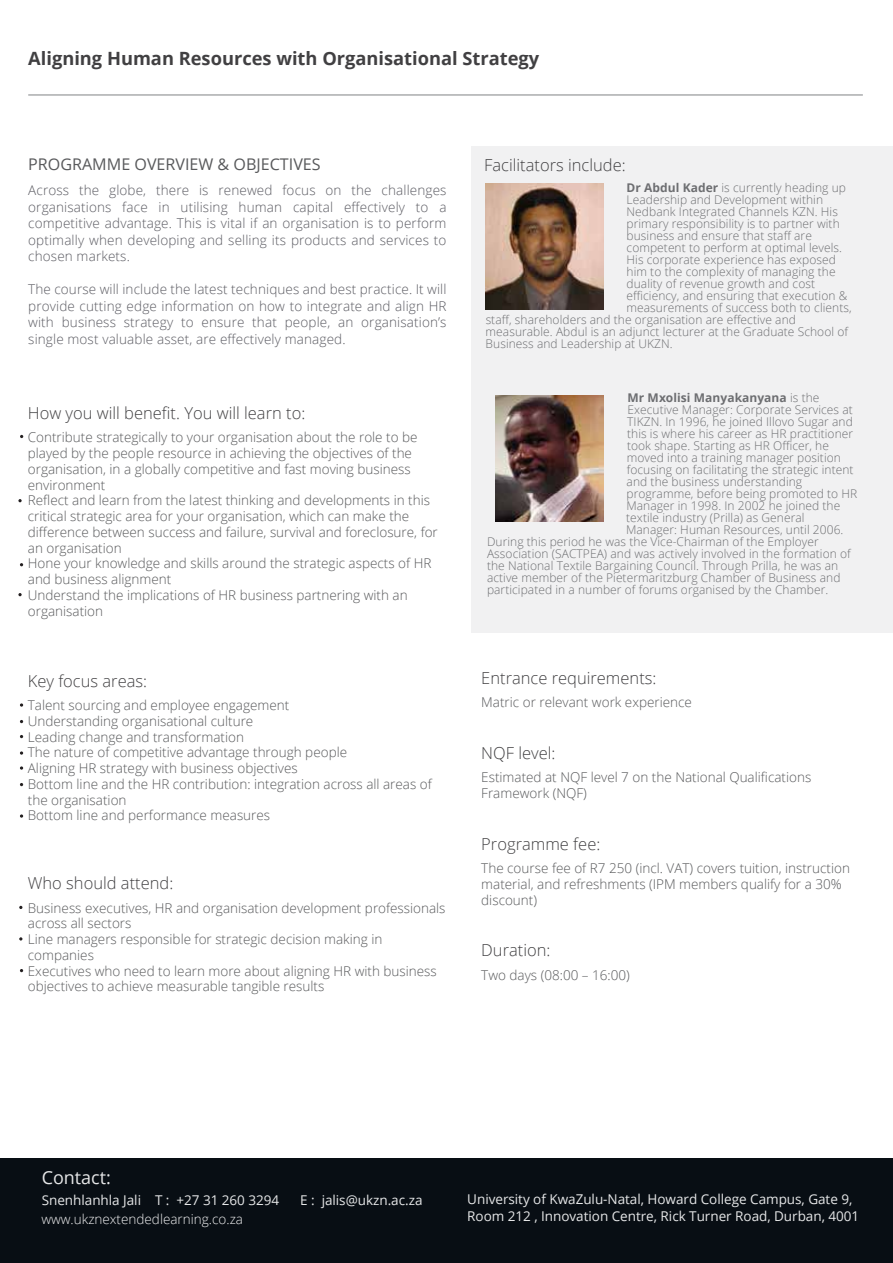
<style>
.page{position:relative;width:893px;height:1263px;background:#fff}
.page>*{position:absolute;margin:0;border:0;box-sizing:border-box;transform-origin:0 0}
.t1{font:700 18.3px "Open Sans";color:#414042}
.t2{font:18px "Open Sans";color:#e6e7e8}
.t3{font:300 16.5px "Open Sans";color:#414042}
.t4{font:16.05px "Open Sans";color:#58595b}
.t5{font:300 13.5px/15.8px "Open Sans";color:#58595b}
.t6{font:300 13.5px/16.5px "Open Sans";letter-spacing:.01em;color:#5b5b62;text-align:justify}
.t7{font:13.5px/16.5px "Open Sans";color:#e6e7e8}
.t8{font:300 13.5px "Open Sans";color:#f1f1f2}
.t9{font:300 12px "Open Sans";letter-spacing:.005em;color:#6d6e71}
.t10{font:700 12px "Open Sans";letter-spacing:.005em;color:#6d6e71}
.s1{font-weight:700}
.s2{font-weight:300}
</style>
<div class="page">
<div style="left:471px;top:147px;width:422px;height:486px;background:#f1f1f2"></div>
<img style="left:486px;top:184px;width:118px;height:126px">
<img style="left:495px;top:395px;width:109px;height:126px">
<div style="left:0;top:1158px;width:893px;height:105px;background:#080e14"></div>
<svg style="left:18px;top:499px;width:4px;height:3px"></svg>
<svg style="left:18px;top:593px;width:4px;height:3px"></svg>
<svg style="left:20px;top:766px;width:3px;height:4px"></svg>
<svg style="left:20px;top:814px;width:3px;height:4px"></svg>
<svg style="left:20px;top:703px;width:3px;height:4px"></svg>
<svg style="left:20px;top:751px;width:3px;height:4px"></svg>
<hr style="left:28px;top:95px;width:835px;height:1px;background:#808285">
<h1 class="t1" style="left:28px;top:46px;width:513px">Aligning Human Resources with Organisational Strategy</h1>
<p class="t4" style="left:28px;top:153px;width:294px">PROGRAMME OVERVIEW &amp; OBJECTIVES</p>
<p class="t6" style="left:28px;top:182px;width:420px">Across the globe, there is renewed focus on the challenges organisations face in utilising human capital effectively to a competitive advantage. This is vital if an organisation is to perform optimally when developing and selling its products and services to chosen markets.</p>
<p class="t6" style="left:28px;top:281px;width:420px">The course will include the latest techniques and best practice. It will provide cutting edge information on how to integrate and align HR with business strategy to ensure that people, an organisation’s single most valuable asset, are effectively managed.</p>
<p class="t3" style="left:28px;top:402px;width:279px">How you will benefit. You will learn to:</p>
<p class="t5" style="left:28px;top:429px;width:411px">Contribute strategically to your organisation about the role to be played by the people resource in achieving the objectives of the organisation, in a globally competitive and fast moving business environment<br>Reflect and learn from the latest thinking and developments in this critical strategic area for your organisation, which can make the difference between success and failure, survival and foreclosure, for an organisation<br>Hone your knowledge and skills around the strategic aspects of HR and business alignment<br>Understand the implications of HR business partnering with an organisation</p>
<p class="t3" style="left:28px;top:669px;width:121px">Key focus areas:</p>
<p class="t5" style="left:28px;top:697px;width:405px">Talent sourcing and employee engagement<br>Understanding organisational culture<br>Leading change and transformation<br>The nature of competitive advantage through people<br>Aligning HR strategy with business objectives<br>Bottom line and the HR contribution: integration across all areas of the organisation<br>Bottom line and performance measures</p>
<p class="t3" style="left:28px;top:872px;width:147px">Who should attend:</p>
<p class="t5" style="left:28px;top:899px;width:419px">Business executives, HR and organisation development professionals across all sectors<br>Line managers responsible for strategic decision making in companies<br>Executives who need to learn more about aligning HR with business objectives to achieve measurable tangible results</p>
<p class="t3" style="left:484px;top:154px;width:143px">Facilitators include:</p>
<p class="t9" style="left:627px;top:180px;width:221px"><span class="s1">Dr Abdul Kader</span> is currently heading up</p>
<p class="t9" style="left:627px;top:192px;width:198px">Leadership and Development within</p>
<p class="t9" style="left:627px;top:204px;width:213px">Nedbank Integrated Channels KZN. His</p>
<p class="t9" style="left:627px;top:216px;width:215px">primary responsibility is to partner with</p>
<p class="t9" style="left:627px;top:228px;width:187px">business and ensure that staff are</p>
<p class="t9" style="left:627px;top:240px;width:217px">competent to perform at optimal levels.</p>
<p class="t9" style="left:627px;top:252px;width:211px">His corporate experience has exposed</p>
<p class="t9" style="left:627px;top:264px;width:211px">him to the complexity of managing the</p>
<p class="t9" style="left:627px;top:276px;width:190px">duality of revenue growth and cost</p>
<p class="t9" style="left:627px;top:288px;width:222px">efficiency, and ensuring that execution &amp;</p>
<p class="t9" style="left:627px;top:300px;width:227px">measurements of success both to clients,</p>
<p class="t9" style="left:486px;top:312px;width:312px">staff, shareholders and the organisation are effective and</p>
<p class="t9" style="left:486px;top:324px;width:364px">measurable. Abdul is an adjunct lecturer at the Graduate School of</p>
<p class="t9" style="left:486px;top:336px;width:189px">Business and Leadership at UKZN.</p>
<p class="t10" style="left:628px;top:390px;width:193px">Mr Mxolisi Manyakanyana <span class="s2">is the</span></p>
<p class="t9" style="left:627px;top:402px;width:227px">Executive Manager: Corporate Services at</p>
<p class="t9" style="left:627px;top:414px;width:227px">TIKZN. In 1996, he joined Illovo Sugar and</p>
<p class="t9" style="left:627px;top:426px;width:228px">this is where his career as HR practitioner</p>
<p class="t9" style="left:627px;top:438px;width:203px">took shape. Starting as HR Officer, he</p>
<p class="t9" style="left:627px;top:450px;width:216px">moved into a training manager position</p>
<p class="t9" style="left:627px;top:462px;width:228px">focusing on facilitating the strategic intent</p>
<p class="t9" style="left:627px;top:474px;width:177px">and the business understanding</p>
<p class="t9" style="left:626px;top:486px;width:232px">programme, before being promoted to HR</p>
<p class="t9" style="left:626px;top:498px;width:215px">Manager in 1998. In 2002 he joined the</p>
<p class="t9" style="left:626px;top:510px;width:180px">textile industry (Prilla) as General</p>
<p class="t9" style="left:626px;top:522px;width:219px">Manager: Human Resources, until 2006.</p>
<p class="t9" style="left:487px;top:534px;width:333px">During this period he was the Vice-Chairman of the Employer</p>
<p class="t9" style="left:487px;top:546px;width:365px">Association (SACTPEA) and was actively involved in the formation of</p>
<p class="t9" style="left:487px;top:558px;width:353px">the National Textile Bargaining Council. Through Prilla, he was an</p>
<p class="t9" style="left:487px;top:570px;width:355px">active member of the Pietermaritzburg Chamber of Business and</p>
<p class="t9" style="left:487px;top:582px;width:343px">participated in a number of forums organised by the Chamber.</p>
<p class="t3" style="left:481px;top:667px;width:177px">Entrance requirements:</p>
<p class="t5" style="left:481px;top:694px;width:212px">Matric or relevant work experience</p>
<p class="t3" style="left:481px;top:742px;width:76px">NQF level:</p>
<p class="t5" style="left:481px;top:769px;width:332px">Estimated at NQF level 7 on the National Qualifications<br>Framework (NQF)</p>
<p class="t3" style="left:481px;top:833px;width:121px">Programme fee:</p>
<p class="t5" style="left:481px;top:860px;width:370px">The course fee of R7 250 (incl. VAT) covers tuition, instruction material, and refreshments (IPM members qualify for a 30% discount)</p>
<p class="t3" style="left:481px;top:939px;width:71px">Duration:</p>
<p class="t5" style="left:481px;top:966px;width:150px">Two days (08:00 – 16:00)</p>
<h2 class="t2" style="left:42px;top:1165px;width:71px">Contact:</h2>
<p class="t7" style="left:42px;top:1191px;width:239px">Snenhlanhla Jali T : +27 31 260 3294</p>
<p class="t7" style="left:300px;top:1191px;width:124px">E : jalis@ukzn.ac.za</p>
<p class="t7" style="left:467px;top:1191px;width:393px">University of KwaZulu-Natal, Howard College Campus, Gate 9,<br>Room 212 , Innovation Centre, Rick Turner Road, Durban, 4001</p>
<p class="t8" style="left:41px;top:1210px;width:203px">www.ukznextendedlearning.co.za</p>
</div>
